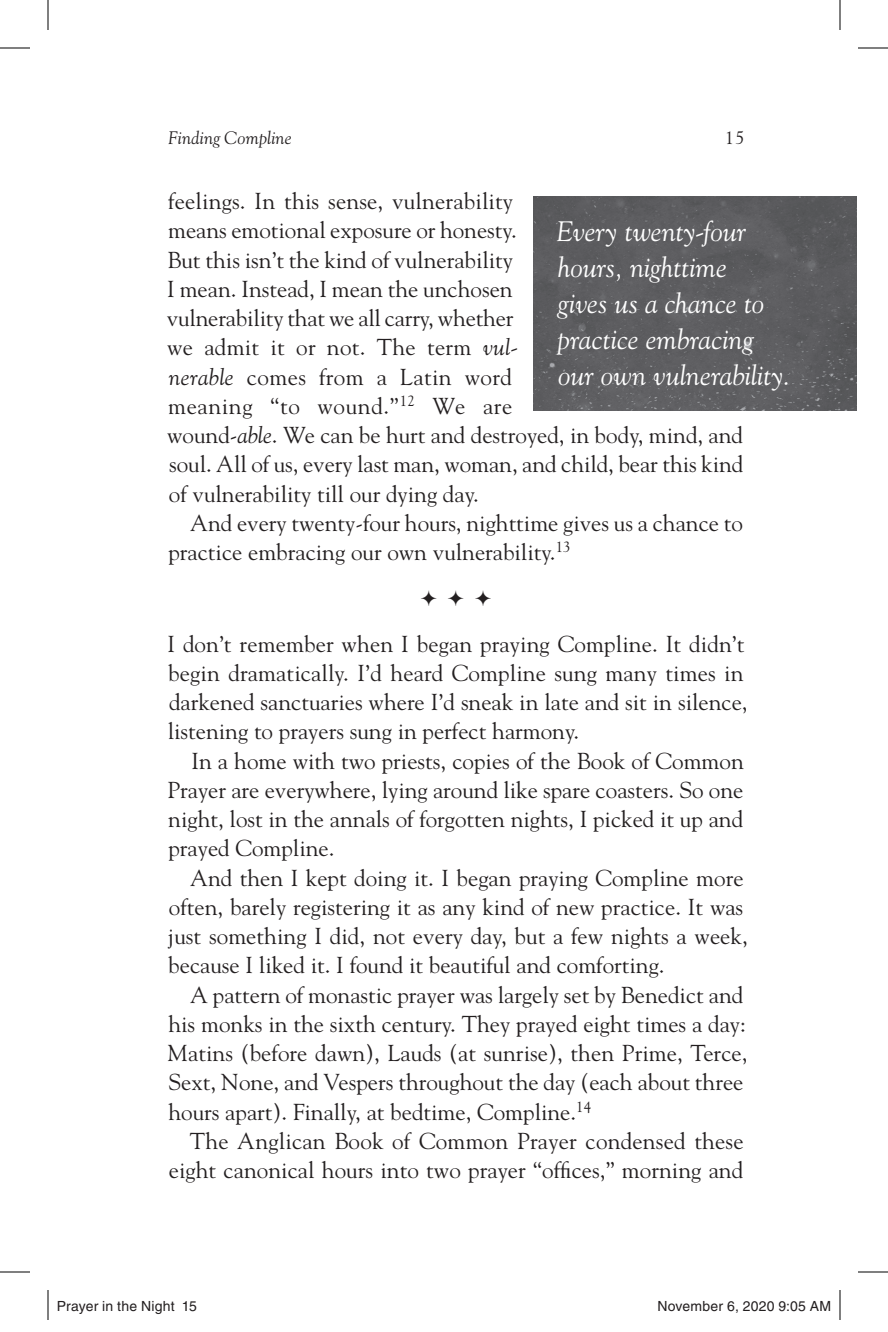
<style>
.page{position:relative;width:888px;height:1332px;background:#fff}
.page>*{position:absolute;margin:0;border:0;box-sizing:border-box;transform-origin:0 0}
.t1{font:italic 28px/36px "Goudy Std";color:#fff}
.t2{font:23px/29.2px "Goudy Std";color:#231f20}
.t3{font:italic 18px "Goudy Std";letter-spacing:.005em;color:#231f20}
.t4{font:18px "Goudy Std";color:#231f20}
.t5{font:14px "Helvetica LT Std";letter-spacing:.015em;color:#231f20}
.s1{font-style:italic}
</style>
<div class="page">
<div style="left:533px;top:196px;width:324px;height:214px;background:#5d5d60"></div>
<hr style="left:0;top:48px;width:30px;height:1px;background:#000">
<hr style="left:858px;top:48px;width:30px;height:1px;background:#000">
<hr style="left:0;top:1272px;width:30px;height:1px;background:#000">
<hr style="left:858px;top:1272px;width:30px;height:1px;background:#000">
<hr style="left:48px;top:0;width:1px;height:30px;background:#000">
<hr style="left:48px;top:1290px;width:1px;height:30px;background:#000">
<hr style="left:840px;top:0;width:1px;height:30px;background:#000">
<hr style="left:840px;top:1290px;width:1px;height:30px;background:#000">
<p class="t3" style="left:168px;top:127px;width:125px">Finding Compline</p>
<p class="t4" style="left:725px;top:127px;width:21px">15</p>
<p class="t2" style="left:167px;top:186px;width:578px">feelings. In this sense, vulnerability<br>means emotional exposure or honesty.<br>But this isn’t the kind of vulnerability<br>I mean. Instead, I mean the unchosen<br>vulnerability that we all carry, whether<br>we admit it or not. The term <span class="s1">vul-<br>nerable</span> comes from a Latin word<br>meaning “to wound.”<sup>12</sup> We are<br>wound-<span class="s1">able</span>. We can be hurt and destroyed, in body, mind, and soul. All of us, every last man, woman, and child, bear this kind of vulnerability till our dying day.</p>
<p class="t2" style="left:168px;top:508px;width:576px;text-indent:22px">And every twenty-four hours, nighttime gives us a chance to practice embracing our own vulnerability.<sup>13</sup></p>
<p class="t1" style="left:556px;top:213px;width:236px">Every twenty-four hours, nighttime<br>gives us a chance to practice embracing our own vulnerability.</p>
<p class="t2" style="left:167px;top:629px;width:582px">I don’t remember when I began praying Compline. It didn’t begin dramatically. I’d heard Compline sung many times in darkened sanctuaries where I’d sneak in late and sit in silence, listening to prayers sung in perfect harmony.</p>
<p class="t2" style="left:167px;top:746px;width:578px;text-align:justify;text-indent:24px">In a home with two priests, copies of the Book of Common Prayer are everywhere, lying around like spare coasters. So one night, lost in the annals of forgotten nights, I picked it up and prayed Compline.</p>
<p class="t2" style="left:168px;top:863px;width:582px;text-indent:22px">And then I kept doing it. I began praying Compline more often, barely registering it as any kind of new practice. It was just something I did, not every day, but a few nights a week, because I liked it. I found it beautiful and comforting.</p>
<p class="t2" style="left:168px;top:980px;width:581px;text-indent:22px">A pattern of monastic prayer was largely set by Benedict and his monks in the sixth century. They prayed eight times a day:<br>Matins (before dawn), Lauds (at sunrise), then Prime, Terce, Sext, None, and Vespers throughout the day (each about three hours apart). Finally, at bedtime, Compline.<sup>14</sup></p>
<p class="t2" style="left:169px;top:1126px;width:576px;text-align:right">The Anglican Book of Common Prayer condensed these eight canonical hours into two prayer “offices,” morning and</p>
<p class="t5" style="left:57px;top:1298px;width:142px">Prayer in the Night 15</p>
<p class="t5" style="left:657px;top:1298px;width:175px">November 6, 2020 9:05 AM</p>
</div>
